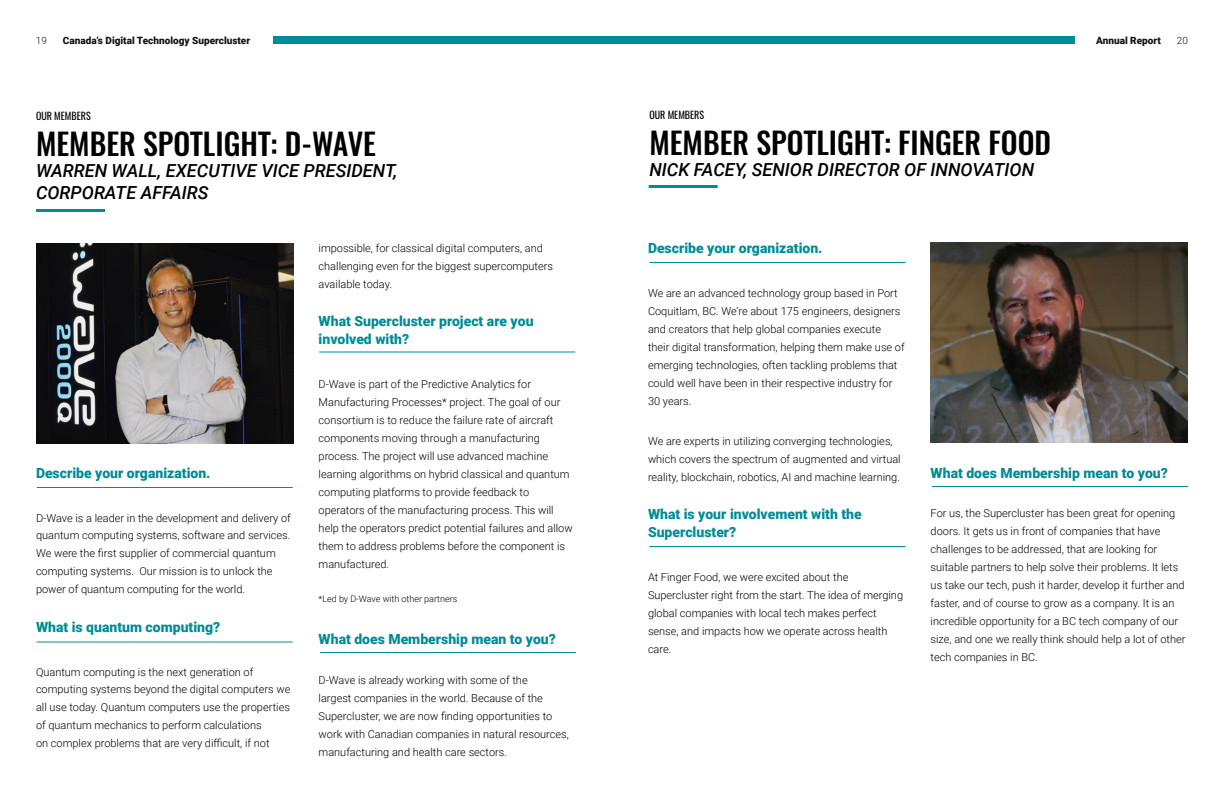
<style>
.page{position:relative;width:1224px;height:792px;background:#fff}
.page>*{position:absolute;margin:0;border:0;box-sizing:border-box;transform-origin:0 0}
.t1{font:500 30px "Oswald";color:#000}
.t2{font:italic 500 18px/21.6px "Roboto";color:#000}
.t3{font:900 14px/18px "Roboto";color:#008c96}
.t4{font:300 11px/18px "Roboto";color:#000}
.t5{font:900 10px "Roboto";color:#121212}
.t6{font:10px "Oswald";color:#000}
.t7{font:300 10px "Roboto";color:#121212}
.t8{font:300 9px "Roboto";color:#000}
</style>
<div class="page">
<div style="left:273px;top:36px;width:801px;height:8px;background:#008c96"></div>
<hr style="left:37px;top:642px;width:256px;height:1px;background:#008c96">
<hr style="left:37px;top:487px;width:256px;height:1px;background:#008c96">
<hr style="left:319px;top:352px;width:256px;height:1px;background:#008c96">
<hr style="left:320px;top:652px;width:256px;height:1px;background:#008c96">
<img style="left:36px;top:244px;width:257px;height:200px">
<hr style="left:36px;top:209px;width:69px;height:3px;background:#008c96">
<hr style="left:649px;top:262px;width:256px;height:1px;background:#008c96">
<hr style="left:649px;top:546px;width:256px;height:1px;background:#008c96">
<hr style="left:932px;top:486px;width:256px;height:1px;background:#008c96">
<img style="left:930px;top:242px;width:258px;height:200px">
<hr style="left:649px;top:185px;width:69px;height:3px;background:#008c96">
<p class="t7" style="left:36px;top:33px;width:13px">19</p>
<p class="t5" style="left:63px;top:33px;width:189px">Canada’s Digital Technology Supercluster</p>
<p class="t5" style="left:1096px;top:33px;width:66px">Annual Report</p>
<p class="t7" style="left:1177px;top:33px;width:13px">20</p>
<p class="t6" style="left:36px;top:109px;width:56px">OUR MEMBERS</p>
<h1 class="t1" style="left:36px;top:123px;width:342px">MEMBER SPOTLIGHT: D-WAVE</h1>
<h2 class="t2" style="left:36px;top:159px;width:363px">WARREN WALL, EXECUTIVE VICE PRESIDENT,<br>CORPORATE AFFAIRS</h2>
<p class="t3" style="left:36px;top:463px;width:176px">Describe your organization.</p>
<p class="t4" style="left:36px;top:508px;width:256px">D-Wave is a leader in the development and delivery of quantum computing systems, software and services.<br>We were the first supplier of commercial quantum computing systems. Our mission is to unlock the power of quantum computing for the world.</p>
<p class="t3" style="left:36px;top:617px;width:186px">What is quantum computing?</p>
<p class="t4" style="left:36px;top:662px;width:256px">Quantum computing is the next generation of computing systems beyond the digital computers we all use today. Quantum computers use the properties of quantum mechanics to perform calculations<br>on complex problems that are very difficult, if not</p>
<p class="t4" style="left:319px;top:238px;width:236px">impossible, for classical digital computers, and challenging even for the biggest supercomputers available today.</p>
<p class="t3" style="left:319px;top:311px;width:216px">What Supercluster project are you involved with?</p>
<p class="t4" style="left:319px;top:374px;width:256px">D-Wave is part of the Predictive Analytics for Manufacturing Processes* project. The goal of our consortium is to reduce the failure rate of aircraft components moving through a manufacturing process. The project will use advanced machine learning algorithms on hybrid classical and quantum computing platforms to provide feedback to operators of the manufacturing process. This will help the operators predict potential failures and allow them to address problems before the component is manufactured.</p>
<p class="t8" style="left:319px;top:592px;width:140px">*Led by D-Wave with other partners</p>
<p class="t3" style="left:319px;top:629px;width:239px">What does Membership mean to you?</p>
<p class="t4" style="left:319px;top:670px;width:252px">D-Wave is already working with some of the<br>largest companies in the world. Because of the Supercluster, we are now finding opportunities to work with Canadian companies in natural resources, manufacturing and health care sectors.</p>
<p class="t6" style="left:649px;top:108px;width:56px">OUR MEMBERS</p>
<h1 class="t1" style="left:649px;top:122px;width:403px">MEMBER SPOTLIGHT: FINGER FOOD</h1>
<h2 class="t2" style="left:649px;top:158px;width:386px">NICK FACEY, SENIOR DIRECTOR OF INNOVATION</h2>
<p class="t3" style="left:648px;top:238px;width:176px">Describe your organization.</p>
<p class="t4" style="left:648px;top:283px;width:258px">We are an advanced technology group based in Port Coquitlam, BC. We’re about 175 engineers, designers and creators that help global companies execute their digital transformation, helping them make use of emerging technologies, often tackling problems that could well have been in their respective industry for 30 years.</p>
<p class="t4" style="left:648px;top:431px;width:254px">We are experts in utilizing converging technologies, which covers the spectrum of augmented and virtual reality, blockchain, robotics, AI and machine learning.</p>
<p class="t3" style="left:648px;top:504px;width:215px">What is your involvement with the<br>Supercluster?</p>
<p class="t4" style="left:648px;top:567px;width:257px">At Finger Food, we were excited about the Supercluster right from the start. The idea of merging global companies with local tech makes perfect sense, and impacts how we operate across health care.</p>
<p class="t3" style="left:931px;top:463px;width:239px">What does Membership mean to you?</p>
<p class="t4" style="left:931px;top:504px;width:256px">For us, the Supercluster has been great for opening doors. It gets us in front of companies that have challenges to be addressed, that are looking for suitable partners to help solve their problems. It lets us take our tech, push it harder, develop it further and faster, and of course to grow as a company. It is an incredible opportunity for a BC tech company of our size, and one we really think should help a lot of other tech companies in BC.</p>
</div>
